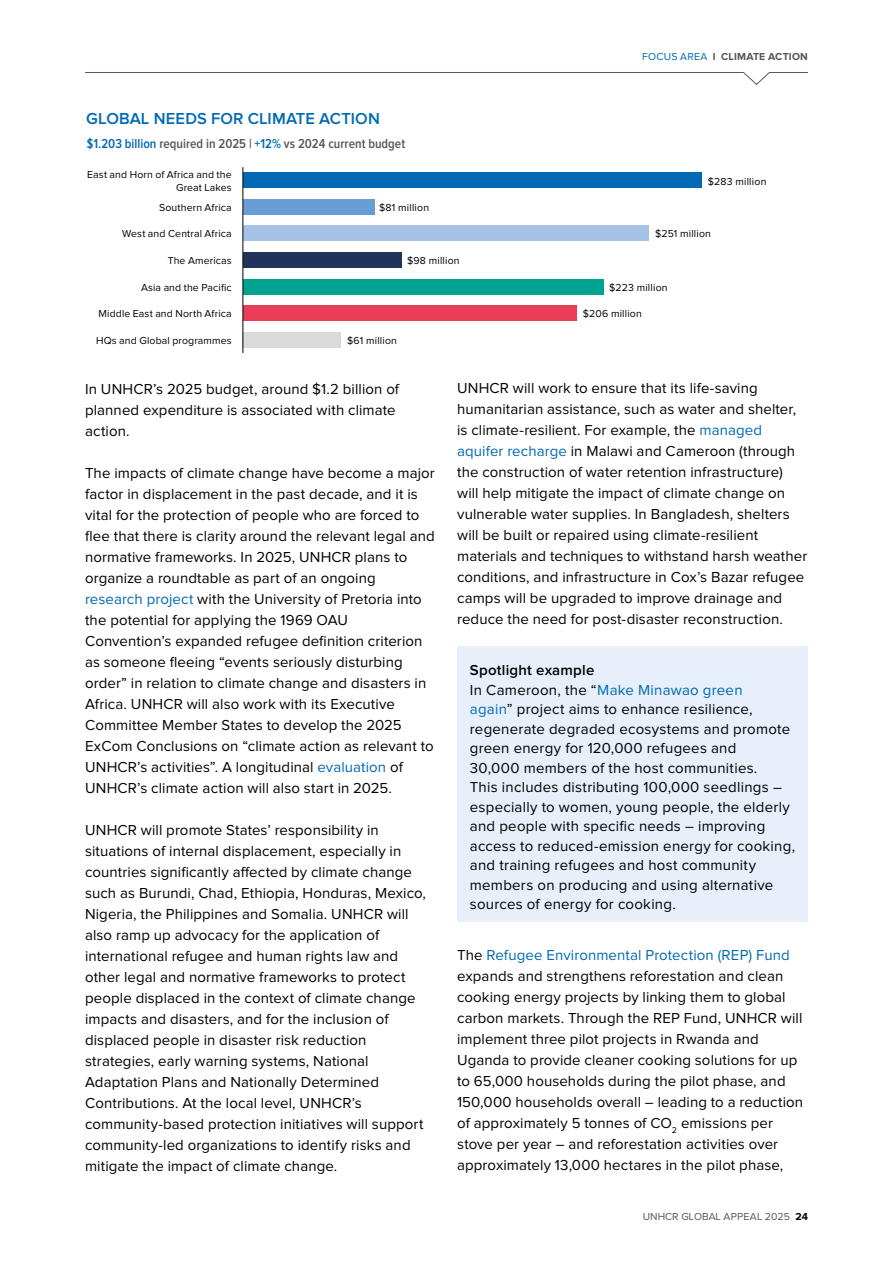
<style>
.page{position:relative;width:893px;height:1263px;background:#fff}
.page>*{position:absolute;margin:0;border:0;box-sizing:border-box;transform-origin:0 0}
.t1{font:600 16.5px "Proxima Nova";letter-spacing:.01em;color:#006ab4}
.t2{font:15px/21px "Proxima Nova";letter-spacing:.01em;color:#000}
.t3{font:600 13.5px "Proxima Nova Cond";color:#575756}
.t4{font:10.5px/13.5px "Proxima Nova";letter-spacing:.015em;color:#000;text-align:right}
.t5{font:10.5px "Proxima Nova";color:#575756}
.t6{font:700 10.5px "Proxima Nova";letter-spacing:.02em;color:#575756}
.s1{color:#006ab4}
.s2{font-weight:400;color:#006ab4}
.s3{font-weight:600}
.s4{font-weight:700;color:#000}
</style>
<div class="page">
<svg style="left:85px;top:72px;width:723px;height:13px"></svg>
<div style="left:457px;top:646px;width:351px;height:276px;background:#e7effa"></div>
<div style="left:243px;top:173px;width:458px;height:15px;background:#006ab4"></div>
<div style="left:243px;top:199px;width:131px;height:16px;background:#689cd4"></div>
<div style="left:243px;top:226px;width:406px;height:15px;background:#a6c2e7"></div>
<div style="left:243px;top:252px;width:159px;height:16px;background:#1f335b"></div>
<div style="left:243px;top:279px;width:361px;height:15px;background:#00a291"></div>
<div style="left:243px;top:305px;width:333px;height:16px;background:#e83c58"></div>
<div style="left:243px;top:332px;width:98px;height:15px;background:#dadada"></div>
<hr style="left:243px;top:167px;width:1px;height:186px;background:#000">
<p class="t1" style="left:86px;top:109px;width:295px">GLOBAL NEEDS FOR CLIMATE ACTION</p>
<p class="t3" style="left:87px;top:136px;width:320px"><span class="s1">$1.203 billion</span> required in 2025 | <span class="s1">+12%</span> vs 2024 current budget</p>
<p class="t4" style="left:87px;top:168px;width:146px">East and Horn of Africa and the<br>Great Lakes</p>
<p class="t4" style="left:159px;top:201px;width:74px">Southern Africa</p>
<p class="t4" style="left:122px;top:228px;width:111px">West and Central Africa</p>
<p class="t4" style="left:168px;top:254px;width:66px">The Americas</p>
<p class="t4" style="left:141px;top:281px;width:92px">Asia and the Pacific</p>
<p class="t4" style="left:99px;top:307px;width:135px">Middle East and North Africa</p>
<p class="t4" style="left:96px;top:334px;width:137px">HQs and Global programmes</p>
<p class="t4" style="left:379px;top:201px;width:52px">$81 million</p>
<p class="t4" style="left:407px;top:254px;width:54px">$98 million</p>
<p class="t4" style="left:347px;top:334px;width:51px">$61 million</p>
<p class="t6" style="left:642px;top:50px;width:167px"><span class="s2">FOCUS AREA</span> I CLIMATE ACTION</p>
<p class="t4" style="left:708px;top:175px;width:60px">$283 million</p>
<p class="t4" style="left:655px;top:228px;width:57px">$251 million</p>
<p class="t4" style="left:609px;top:281px;width:60px">$223 million</p>
<p class="t4" style="left:583px;top:307px;width:61px">$206 million</p>
<p class="t2" style="left:85px;top:379px;width:316px">In UNHCR’s 2025 budget, around $1.2 billion of planned expenditure is associated with climate action.</p>
<p class="t2" style="left:85px;top:463px;width:351px">The impacts of climate change have become a major factor in displacement in the past decade, and it is vital for the protection of people who are forced to flee that there is clarity around the relevant legal and normative frameworks. In 2025, UNHCR plans to organize a roundtable as part of an ongoing <span class="s1">research project</span> with the University of Pretoria into the potential for applying the 1969 OAU Convention’s expanded refugee definition criterion as someone fleeing “events seriously disturbing order” in relation to climate change and disasters in Africa. UNHCR will also work with its Executive Committee Member States to develop the 2025<br>ExCom Conclusions on “climate action as relevant to UNHCR’s activities”. A longitudinal <span class="s1">evaluation</span> of UNHCR’s climate action will also start in 2025.</p>
<p class="t2" style="left:85px;top:820px;width:342px">UNHCR will promote States’ responsibility in situations of internal displacement, especially in countries significantly affected by climate change such as Burundi, Chad, Ethiopia, Honduras, Mexico, Nigeria, the Philippines and Somalia. UNHCR will also ramp up advocacy for the application of international refugee and human rights law and other legal and normative frameworks to protect people displaced in the context of climate change impacts and disasters, and for the inclusion of displaced people in disaster risk reduction strategies, early warning systems, National Adaptation Plans and Nationally Determined Contributions. At the local level, UNHCR’s community-based protection initiatives will support community-led organizations to identify risks and mitigate the impact of climate change.</p>
<p class="t2" style="left:457px;top:378px;width:352px">UNHCR will work to ensure that its life-saving humanitarian assistance, such as water and shelter, is climate-resilient. For example, the <span class="s1">managed aquifer recharge</span> in Malawi and Cameroon (through the construction of water retention infrastructure) will help mitigate the impact of climate change on vulnerable water supplies. In Bangladesh, shelters will be built or repaired using climate-resilient materials and techniques to withstand harsh weather conditions, and infrastructure in Cox’s Bazar refugee camps will be upgraded to improve drainage and reduce the need for post-disaster reconstruction.</p>
<p class="t2" style="left:470px;top:661px;width:327px;line-height:19.5px"><span class="s3">Spotlight example<br></span>In Cameroon, the “<span class="s1">Make Minawao green<br>again</span>” project aims to enhance resilience, regenerate degraded ecosystems and promote green energy for 120,000 refugees and<br>30,000 members of the host communities.<br>This includes distributing 100,000 seedlings – especially to women, young people, the elderly and people with specific needs – improving access to reduced-emission energy for cooking, and training refugees and host community members on producing and using alternative sources of energy for cooking.</p>
<p class="t2" style="left:457px;top:945px;width:347px">The <span class="s1">Refugee Environmental Protection (REP) Fund </span>expands and strengthens reforestation and clean cooking energy projects by linking them to global carbon markets. Through the REP Fund, UNHCR will implement three pilot projects in Rwanda and Uganda to provide cleaner cooking solutions for up to 65,000 households during the pilot phase, and 150,000 households overall – leading to a reduction of approximately 5 tonnes of CO<sub>2</sub> emissions per stove per year – and reforestation activities over approximately 13,000 hectares in the pilot phase,</p>
<p class="t5" style="left:643px;top:1212px;width:167px">UNHCR GLOBAL APPEAL 2025 <span class="s4">24</span></p>
</div>
